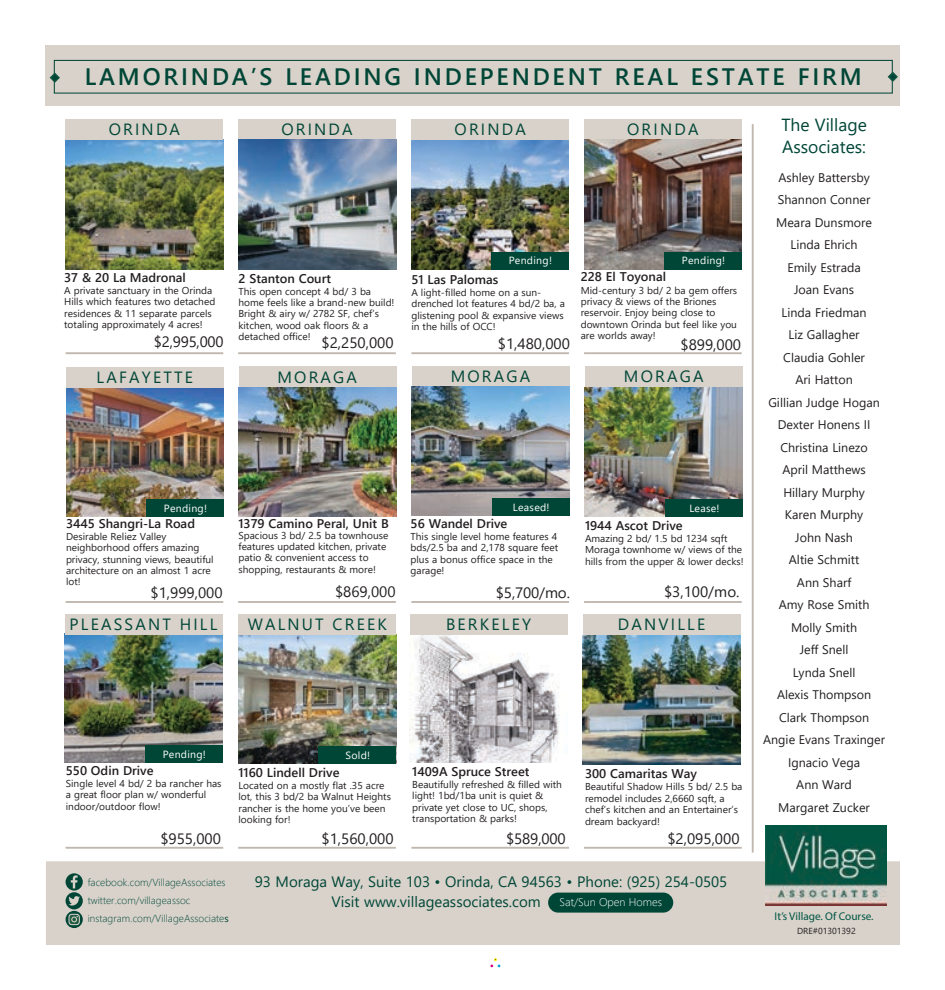
<style>
.page{position:relative;width:945px;height:990px;background:#fff}
.page>*{position:absolute;margin:0;border:0;box-sizing:border-box;transform-origin:0 0}
.t1{font:600 23.75px "Segoe UI";letter-spacing:.12em;color:#004636}
.t2{font:17.5px/22.5px "Segoe UI";color:#004636}
.t3{font:16.25px "Segoe UI";letter-spacing:.135em;color:#004636}
.t4{font:15px "Segoe UI";color:#231f20}
.t5{font:15px/20px "Segoe UI";color:#004636}
.t6{font:15px "Segoe UI Historic";color:#231f20}
.t7{font:600 12.62px "Segoe UI";color:#231f20}
.t8{font:12.5px/22.5px "Segoe UI";color:#231f20;text-align:center}
.t9{font:11.25px "Myriad Pro";color:#005643}
.t10{font:300 11.25px "Segoe UI";color:#fff}
.t11{font:10.38px "Segoe UI";letter-spacing:.025em;color:#fff}
.t12{font:300 10.25px "Segoe UI";letter-spacing:.005em;color:#004636}
.t13{font:10px/11.4px "Segoe UI";color:#231f20}
.t14{font:8.75px "Segoe UI";color:#231f20}
.s1{font-weight:400}
</style>
<div class="page">
<div style="left:490px;top:958px;width:11px;height:10px;border:1px solid #fff"></div>
<div style="left:45px;top:45px;width:855px;height:60px;background:#d8d2cb"></div>
<div style="left:54px;top:60px;width:839px;height:34px;border:1px solid #004636"></div>
<div style="left:46px;top:861px;width:854px;height:84px;background:#d8d2cb"></div>
<svg style="left:887px;top:71px;width:11px;height:12px"></svg>
<svg style="left:49px;top:72px;width:11px;height:12px"></svg>
<svg style="left:66px;top:873px;width:17px;height:55px"></svg>
<img style="left:765px;top:825px;width:122px;height:81px">
<div style="left:548px;top:893px;width:125px;height:20px;background:#004636;border-radius:10px"></div>
<hr style="left:752px;top:124px;width:2px;height:729px;background:#c0b7ae">
<hr style="left:66px;top:352px;width:157px;height:2px;background:#c0b7ae">
<hr style="left:66px;top:601px;width:157px;height:2px;background:#c0b7ae">
<hr style="left:66px;top:847px;width:157px;height:2px;background:#c0b7ae">
<hr style="left:411px;top:352px;width:158px;height:2px;background:#c0b7ae">
<hr style="left:411px;top:601px;width:158px;height:2px;background:#c0b7ae">
<hr style="left:411px;top:847px;width:158px;height:2px;background:#c0b7ae">
<hr style="left:238px;top:352px;width:158px;height:2px;background:#c0b7ae">
<hr style="left:238px;top:601px;width:158px;height:2px;background:#c0b7ae">
<hr style="left:238px;top:847px;width:158px;height:2px;background:#c0b7ae">
<hr style="left:584px;top:352px;width:158px;height:2px;background:#c0b7ae">
<hr style="left:584px;top:601px;width:158px;height:2px;background:#c0b7ae">
<hr style="left:584px;top:847px;width:158px;height:2px;background:#c0b7ae">
<img style="left:66px;top:140px;width:157px;height:129px">
<div style="left:66px;top:120px;width:157px;height:20px;background:#d8d2cb"></div>
<div style="left:238px;top:120px;width:158px;height:20px;background:#d8d2cb"></div>
<img style="left:239px;top:140px;width:157px;height:129px">
<div style="left:411px;top:120px;width:158px;height:20px;background:#d8d2cb"></div>
<img style="left:583px;top:635px;width:157px;height:130px">
<div style="left:584px;top:120px;width:158px;height:20px;background:#d8d2cb"></div>
<img style="left:66px;top:388px;width:158px;height:128px">
<img style="left:584px;top:140px;width:158px;height:129px">
<div style="left:239px;top:367px;width:157px;height:20px;background:#d8d2cb"></div>
<svg style="left:585px;top:387px;width:158px;height:1px"></svg>
<img style="left:239px;top:387px;width:157px;height:130px">
<div style="left:412px;top:367px;width:157px;height:20px;background:#d8d2cb"></div>
<div style="left:585px;top:367px;width:158px;height:20px;background:#d8d2cb"></div>
<img style="left:412px;top:387px;width:157px;height:129px">
<div style="left:66px;top:367px;width:158px;height:21px;background:#d8d2cb"></div>
<img style="left:239px;top:635px;width:157px;height:129px">
<img style="left:585px;top:388px;width:158px;height:129px">
<img style="left:65px;top:635px;width:157px;height:128px">
<img style="left:410px;top:635px;width:149px;height:128px">
<div style="left:583px;top:615px;width:157px;height:20px;background:#d8d2cb"></div>
<div style="left:239px;top:614px;width:157px;height:21px;background:#d8d2cb"></div>
<div style="left:410px;top:614px;width:157px;height:21px;background:#d8d2cb"></div>
<div style="left:65px;top:614px;width:157px;height:21px;background:#d8d2cb"></div>
<img style="left:412px;top:140px;width:156px;height:129px">
<div style="left:492px;top:499px;width:77px;height:17px;background:#004636"></div>
<div style="left:665px;top:500px;width:78px;height:17px;background:#004636"></div>
<div style="left:664px;top:252px;width:78px;height:17px;background:#004636"></div>
<div style="left:491px;top:252px;width:77px;height:17px;background:#004636"></div>
<div style="left:319px;top:747px;width:77px;height:17px;background:#004636"></div>
<div style="left:145px;top:746px;width:77px;height:17px;background:#004636"></div>
<div style="left:146px;top:499px;width:78px;height:17px;background:#004636"></div>
<h1 class="t1" style="left:85px;top:54px;width:779px">LAMORINDA’S LEADING INDEPENDENT REAL ESTATE FIRM</h1>
<h3 class="t3" style="left:109px;top:114px;width:73px">ORINDA</h3>
<h2 class="t2" style="left:781px;top:112px;width:87px">The Village<br>Associates:</h2>
<p class="t8" style="left:763px;top:165px;width:123px">Ashley Battersby<br>Shannon Conner<br>Meara Dunsmore<br>Linda Ehrich<br>Emily Estrada<br>Joan Evans<br>Linda Friedman<br>Liz Gallagher<br>Claudia Gohler<br>Ari Hatton<br>Gillian Judge Hogan<br>Dexter Honens II<br>Christina Linezo<br>April Matthews<br>Hillary Murphy<br>Karen Murphy<br>John Nash<br>Altie Schmitt<br>Ann Sharf<br>Amy Rose Smith<br>Molly Smith<br>Jeff Snell<br>Lynda Snell<br>Alexis Thompson<br>Clark Thompson<br>Angie Evans Traxinger<br>Ignacio Vega<br>Ann Ward<br>Margaret Zucker</p>
<h3 class="t3" style="left:281px;top:114px;width:73px">ORINDA</h3>
<h3 class="t3" style="left:455px;top:114px;width:73px">ORINDA</h3>
<h3 class="t3" style="left:627px;top:114px;width:73px">ORINDA</h3>
<p class="t11" style="left:509px;top:251px;width:45px">Pending!</p>
<p class="t11" style="left:682px;top:251px;width:45px">Pending!</p>
<p class="t7" style="left:581px;top:265px;width:87px">228 El Toyonal</p>
<p class="t13" style="left:581px;top:283px;width:158px">Mid-century 3 bd/ 2 ba gem offers privacy &amp; views of the Briones reservoir. Enjoy being close to downtown Orinda but feel like you are worlds away!</p>
<p class="t7" style="left:64px;top:265px;width:123px">37 &amp; 20 La Madronal</p>
<p class="t13" style="left:64px;top:284px;width:153px">A private sanctuary in the Orinda Hills which features two detached residences &amp; 11 separate parcels totaling approximately 4 acres!</p>
<h3 class="t4" style="left:154px;top:328px;width:71px">$2,995,000</h3>
<p class="t7" style="left:239px;top:266px;width:94px">2 Stanton Court</p>
<p class="t13" style="left:239px;top:285px;width:158px">This open concept 4 bd/ 3 ba home feels like a brand-new build!<br>Bright &amp; airy w/ 2782 SF, chef’s kitchen, wood oak floors &amp; a detached office!</p>
<p class="t7" style="left:411px;top:267px;width:89px">51 Las Palomas</p>
<p class="t13" style="left:411px;top:286px;width:155px">A light-filled home on a sun&shy;drenched lot features 4 bd/2 ba, a glistening pool &amp; expansive views in the hills of OCC!</p>
<h3 class="t4" style="left:322px;top:329px;width:74px">$2,250,000</h3>
<h3 class="t4" style="left:498px;top:330px;width:74px">$1,480,000</h3>
<h3 class="t6" style="left:681px;top:336px;width:62px">$899,000</h3>
<h3 class="t3" style="left:451px;top:361px;width:81px">MORAGA</h3>
<h3 class="t3" style="left:624px;top:361px;width:81px">MORAGA</h3>
<h3 class="t3" style="left:277px;top:362px;width:81px">MORAGA</h3>
<h3 class="t3" style="left:97px;top:362px;width:98px">LAFAYETTE</h3>
<p class="t11" style="left:513px;top:498px;width:38px">Leased!</p>
<p class="t11" style="left:689px;top:499px;width:32px">Lease!</p>
<p class="t11" style="left:164px;top:498px;width:45px">Pending!</p>
<p class="t7" style="left:66px;top:511px;width:131px">3445 Shangri-La Road</p>
<p class="t13" style="left:66px;top:530px;width:149px">Desirable Reliez Valley neighborhood offers amazing privacy, stunning views, beautiful architecture on an almost 1 acre lot!</p>
<p class="t7" style="left:239px;top:511px;width:152px">1379 Camino Peral, Unit B</p>
<p class="t13" style="left:239px;top:529px;width:151px">Spacious 3 bd/ 2.5 ba townhouse features updated kitchen, private patio &amp; convenient access to shopping, restaurants &amp; more!</p>
<p class="t7" style="left:411px;top:511px;width:98px">56 Wandel Drive</p>
<p class="t13" style="left:411px;top:530px;width:149px">This single level home features 4 bds/2.5 ba and 2,178 square feet plus a bonus office space in the garage!</p>
<h3 class="t4" style="left:496px;top:578px;width:76px">$5,700/mo.</h3>
<p class="t7" style="left:585px;top:513px;width:99px">1944 Ascot Drive</p>
<p class="t13" style="left:585px;top:532px;width:160px">Amazing 2 bd/ 1.5 bd 1234 sqft<br>Moraga townhome w/ views of the hills from the upper &amp; lower decks!</p>
<h3 class="t6" style="left:335px;top:583px;width:62px">$869,000</h3>
<h3 class="t4" style="left:664px;top:578px;width:77px">$3,100/mo.</h3>
<h3 class="t6" style="left:150px;top:584px;width:74px">$1,999,000</h3>
<h3 class="t3" style="left:70px;top:609px;width:149px">PLEASSANT HILL</h3>
<h3 class="t3" style="left:248px;top:609px;width:141px">WALNUT CREEK</h3>
<h3 class="t3" style="left:446px;top:609px;width:87px">BERKELEY</h3>
<h3 class="t3" style="left:618px;top:609px;width:89px">DANVILLE</h3>
<p class="t11" style="left:163px;top:744px;width:45px">Pending!</p>
<p class="t11" style="left:346px;top:745px;width:26px">Sold!</p>
<p class="t7" style="left:66px;top:758px;width:89px">550 Odin Drive</p>
<p class="t13" style="left:66px;top:777px;width:157px">Single level 4 bd/ 2 ba rancher has a great floor plan w/ wonderful indoor/outdoor flow!</p>
<p class="t7" style="left:412px;top:759px;width:119px">1409A Spruce Street</p>
<p class="t13" style="left:412px;top:778px;width:151px">Beautifully refreshed &amp; filled with light! 1bd/1ba unit is quiet &amp; private yet close to UC, shops, transportation &amp; parks!</p>
<p class="t7" style="left:239px;top:760px;width:102px">1160 Lindell Drive</p>
<p class="t13" style="left:239px;top:779px;width:154px">Located on a mostly flat .35 acre lot, this 3 bd/2 ba Walnut Heights rancher is the home you’ve been looking for!</p>
<p class="t7" style="left:585px;top:762px;width:114px">300 Camaritas Way</p>
<p class="t13" style="left:585px;top:780px;width:159px">Beautiful Shadow Hills 5 bd/ 2.5 ba remodel includes 2,6660 sqft, a chef’s kitchen and an Entertainer’s dream backyard!</p>
<h3 class="t4" style="left:160px;top:824px;width:62px">$955,000</h3>
<h3 class="t4" style="left:322px;top:824px;width:74px">$1,560,000</h3>
<h3 class="t4" style="left:506px;top:824px;width:61px">$589,000</h3>
<h3 class="t4" style="left:667px;top:825px;width:74px">$2,095,000</h3>
<p class="t12" style="left:88px;top:872px;width:139px">facebook.com/VillageAssociates</p>
<p class="t12" style="left:88px;top:909px;width:143px">instagram.com/VillageAssociate<span class="s1">s</span></p>
<p class="t12" style="left:88px;top:890px;width:104px">twitter.com/villageassoc</p>
<h3 class="t5" style="left:332px;top:871px;width:397px;text-indent:-77px">93 Moraga Way, Suite 103 • Orinda, CA 94563 • Phone: (925) 254-0505<br>Visit www.villageassociates.com</h3>
<p class="t10" style="left:560px;top:891px;width:104px">Sat/Sun Open Homes</p>
<p class="t9" style="left:775px;top:909px;width:101px">It’s Village. Of Course.</p>
<p class="t14" style="left:797px;top:922px;width:60px">DRE#01301392</p>
</div>
